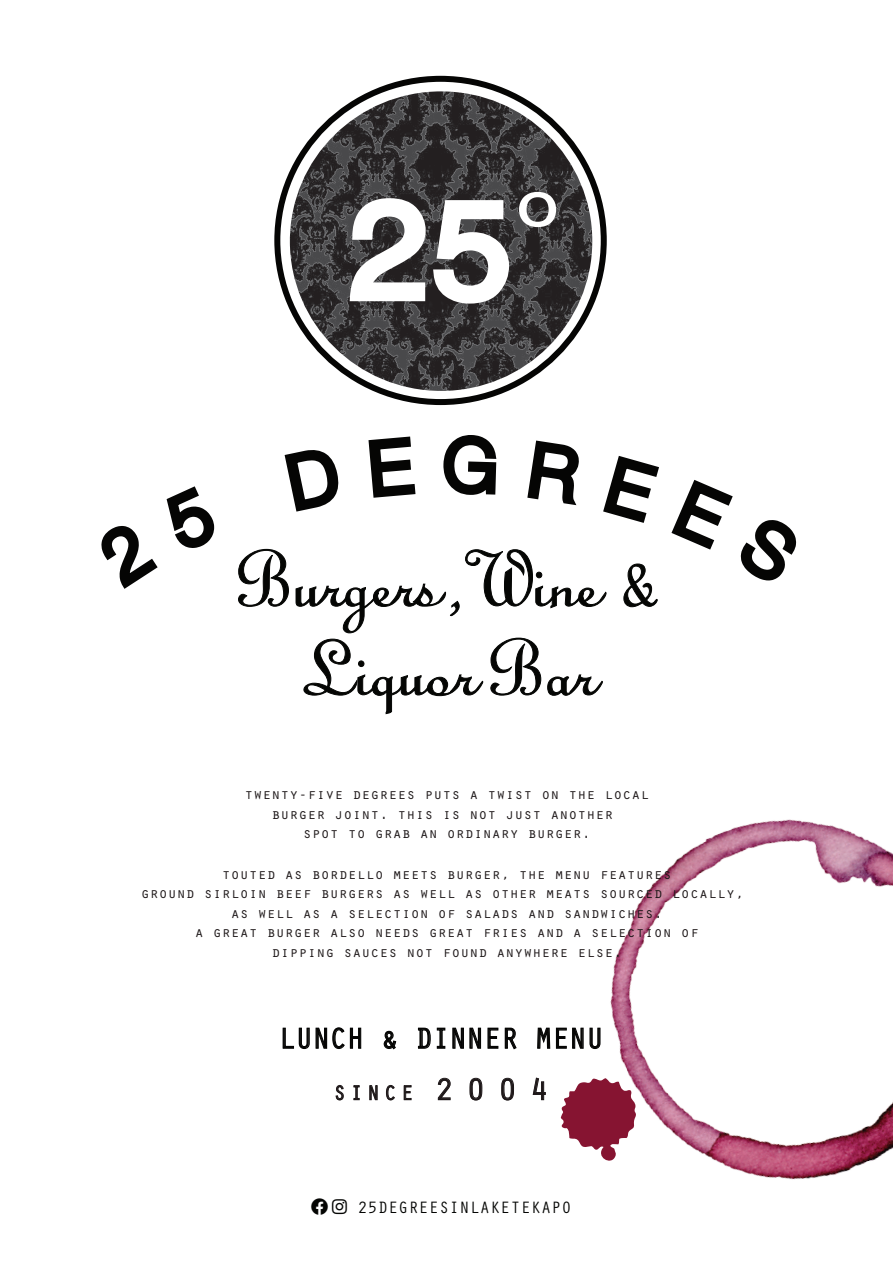
<style>
.page{position:relative;width:893px;height:1263px;background:#fff}
.page>*{position:absolute;margin:0;border:0;box-sizing:border-box;transform-origin:0 0}
.t1{font:136.05px "Helvetica";color:#fff;scale:1.04 1}
.t2{font:84px/88.8px "Linus Script";letter-spacing:-.015em;color:#050604;text-align:center}
.t3{font:30px "Orator Std";letter-spacing:-.03em;color:#050504}
.t4{font:21.15px "Orator Std";letter-spacing:.2em;color:#1d1718}
.t5{font:16.95px "Orator Std";color:#040503}
.t6{font:15px "Orator Std";color:#1d1718}
.s1{font-size:31.65px}
</style>
<div class="page">
<img style="left:610px;top:819px;width:283px;height:361px">
<svg style="left:561px;top:1078px;width:75px;height:88px"></svg>
<svg style="left:274px;top:75px;width:333px;height:331px"></svg>
<svg style="left:346px;top:194px;width:167px;height:114px"></svg>
<svg style="left:519px;top:192px;width:37px;height:35px"></svg>
<svg style="left:101px;top:486px;width:114px;height:103px"></svg>
<svg style="left:238px;top:435px;width:559px;height:279px"></svg>
<svg style="left:282px;top:1027px;width:80px;height:23px"></svg>
<svg style="left:383px;top:1030px;width:14px;height:20px"></svg>
<svg style="left:418px;top:1027px;width:28px;height:22px"></svg>
<svg style="left:452px;top:1027px;width:65px;height:23px"></svg>
<svg style="left:537px;top:1027px;width:64px;height:22px"></svg>
<svg style="left:336px;top:1085px;width:8px;height:15px"></svg>
<svg style="left:354px;top:1085px;width:6px;height:15px"></svg>
<svg style="left:369px;top:1085px;width:9px;height:15px"></svg>
<svg style="left:386px;top:1085px;width:9px;height:15px"></svg>
<svg style="left:404px;top:1085px;width:7px;height:15px"></svg>
<svg style="left:438px;top:1078px;width:13px;height:22px"></svg>
<svg style="left:469px;top:1078px;width:14px;height:22px"></svg>
<svg style="left:501px;top:1078px;width:13px;height:22px"></svg>
<svg style="left:533px;top:1078px;width:13px;height:22px"></svg>
<h1 class="t1" style="left:349px;top:145px;width:157px">25</h1>
<h2 class="t2" style="left:234px;top:538px;width:429px">Burgers , Wine &amp;<br>Liquor Bar</h2>
<p class="t6" style="left:244px;top:784px;width:407px">twenty-five degrees puts a twist on the local</p>
<p class="t6" style="left:271px;top:803px;width:344px">burger joint. this is not just another</p>
<p class="t6" style="left:303px;top:823px;width:290px">spot to grab an ordinary burger.</p>
<p class="t6" style="left:222px;top:863px;width:452px">touted as bordello meets burger, the menu features</p>
<p class="t6" style="left:141px;top:883px;width:604px">ground sirloin beef burgers as well as other meats sourced locally,</p>
<p class="t6" style="left:231px;top:902px;width:434px">as well as a selection of salads and sandwiches.</p>
<p class="t6" style="left:195px;top:922px;width:506px">a great burger also needs great fries and a selection of</p>
<p class="t6" style="left:271px;top:941px;width:353px">dipping sauces not found anywhere else.</p>
<h3 class="t3" style="left:278px;top:1017px;width:327px">LUNCH &amp; DINNER MENU</h3>
<h3 class="t4" style="left:333px;top:1077px;width:217px">SINCE <span class="s1">2 0 0 4</span></h3>
<p class="t5" style="left:357px;top:1195px;width:216px">25DEGREESINLAKETEKAPO</p>
</div>
